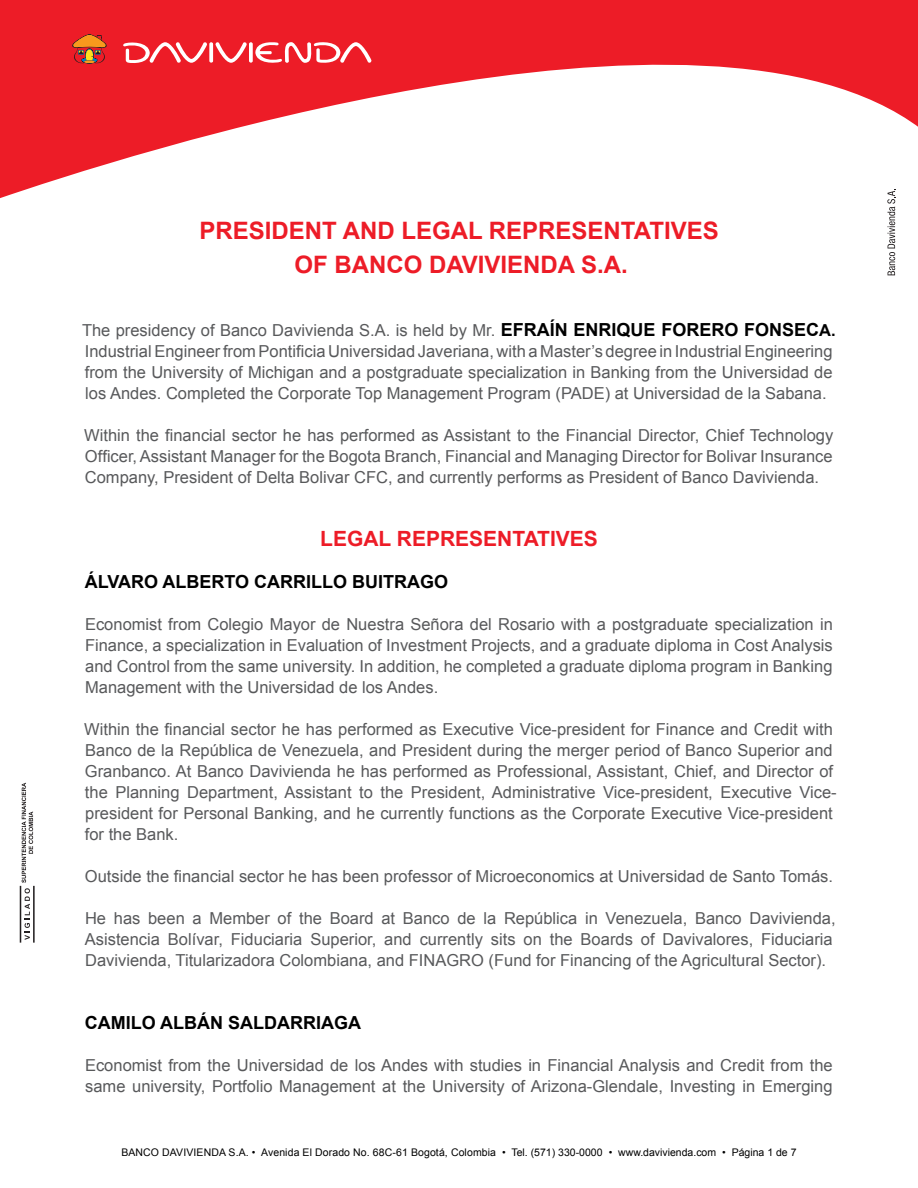
<style>
.page{position:relative;width:918px;height:1188px;background:#fff}
.page>*{position:absolute;margin:0;border:0;box-sizing:border-box;transform-origin:0 0}
.t1{font:700 24px/33.8px "Arial";color:#ed1c27;text-align:center}
.t2{font:700 21px "Arial";color:#ed1c27}
.t3{font:700 18px "Arial";color:#000}
.t4{font:16.5px/21px "Arial";color:#58595b}
.t5{font:10.5px "Arial";letter-spacing:.01em;color:#000}
.s1{font-weight:700;font-size:18px;color:#000}
.s2{font-weight:700;color:#000}
</style>
<div class="page">
<svg style="left:0;top:0;width:918px;height:198px;fill:#ed1c27"></svg>
<svg style="left:122px;top:41px;width:250px;height:23px"></svg>
<svg style="left:70px;top:34px;width:39px;height:31px"></svg>
<svg style="left:20px;top:783px;width:15px;height:160px"></svg>
<svg style="left:887px;top:189px;width:8px;height:86px"></svg>
<h1 class="t1" style="left:200px;top:215px;width:521px">PRESIDENT AND LEGAL REPRESENTATIVES<br>OF BANCO DAVIVIENDA S.A.</h1>
<p class="t4" style="left:82px;top:320px;width:755px">The presidency of Banco Davivienda S.A. is held by Mr. <span class="s1">EFRAÍN ENRIQUE FORERO FONSEC</span><span class="s2">A.<br></span>Industrial Engineer from Pontificia Universidad Javeriana, with a Master’s degree in Industrial Engineering from the University of Michigan and a postgraduate specialization in Banking from the Universidad de los Andes. Completed the Corporate Top Management Program (PADE) at Universidad de la Sabana.</p>
<p class="t4" style="left:84px;top:425px;width:751px;text-align:justify">Within the financial sector he has performed as Assistant to the Financial Director, Chief Technology Officer, Assistant Manager for the Bogota Branch, Financial and Managing Director for Bolivar Insurance Company, President of Delta Bolivar CFC, and currently performs as President of Banco Davivienda.</p>
<p class="t2" style="left:320px;top:525px;width:279px">LEGAL REPRESENTATIVES</p>
<p class="t3" style="left:85px;top:570px;width:365px">ÁLVARO ALBERTO CARRILLO BUITRAGO</p>
<p class="t4" style="left:85px;top:614px;width:749px;text-align:justify">Economist from Colegio Mayor de Nuestra Señora del Rosario with a postgraduate specialization in Finance, a specialization in Evaluation of Investment Projects, and a graduate diploma in Cost Analysis and Control from the same university. In addition, he completed a graduate diploma program in Banking Management with the Universidad de los Andes.</p>
<p class="t4" style="left:84px;top:719px;width:754px">Within the financial sector he has performed as Executive Vice-president for Finance and Credit with Banco de la República de Venezuela, and President during the merger period of Banco Superior and Granbanco. At Banco Davivienda he has performed as Professional, Assistant, Chief, and Director of the Planning Department, Assistant to the President, Administrative Vice-president, Executive Vice&shy;president for Personal Banking, and he currently functions as the Corporate Executive Vice-president for the Bank.</p>
<p class="t4" style="left:85px;top:866px;width:750px">Outside the financial sector he has been professor of Microeconomics at Universidad de Santo Tomás.</p>
<p class="t4" style="left:85px;top:908px;width:752px">He has been a Member of the Board at Banco de la República in Venezuela, Banco Davivienda,<br>Asistencia Bolívar, Fiduciaria Superior, and currently sits on the Boards of Davivalores, Fiduciaria<br>Davivienda, Titularizadora Colombiana, and FINAGRO (Fund for Financing of the Agricultural Sector).</p>
<p class="t3" style="left:85px;top:1011px;width:278px">CAMILO ALBÁN SALDARRIAGA</p>
<p class="t4" style="left:85px;top:1055px;width:749px">Economist from the Universidad de los Andes with studies in Financial Analysis and Credit from the same university, Portfolio Management at the University of Arizona-Glendale, Investing in Emerging</p>
<p class="t5" style="left:121px;top:1145px;width:677px">BANCO DAVIVIENDA S.A. • Avenida El Dorado No. 68C-61 Bogotá, Colombia • Tel. (571) 330-0000 • www.davivienda.com • Página 1 de 7</p>
</div>
